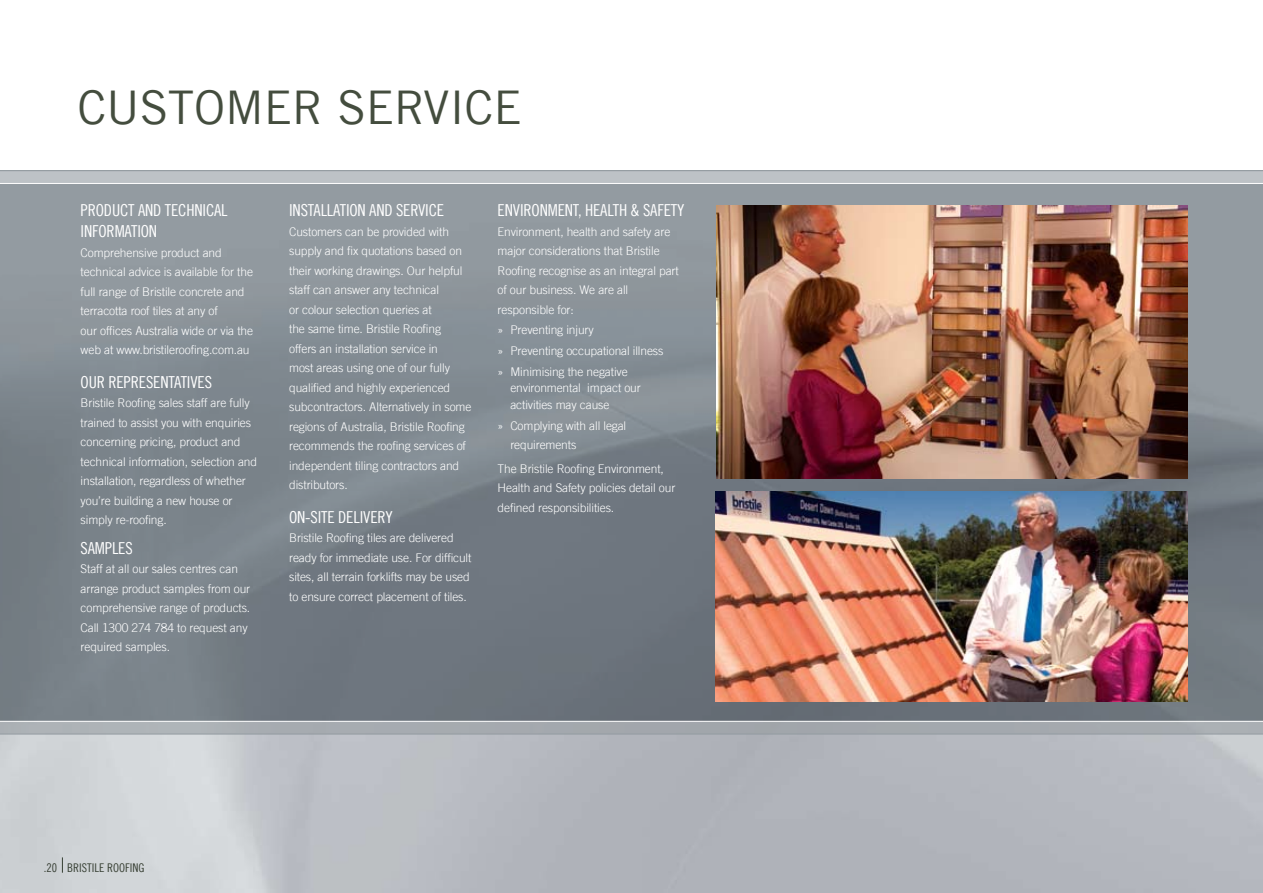
<style>
.page{position:relative;width:1263px;height:893px;background:#fff}
.page>*{position:absolute;margin:0;border:0;box-sizing:border-box;transform-origin:0 0}
.t1{font:46.5px "Trade Gothic LT";color:#444d3e}
.t2{font:16.5px/21px "Trade Gothic LT Cond Eighteen";letter-spacing:-.01em;color:#fff}
.t3{font:300 12px/19.5px "Trade Gothic LT";letter-spacing:-.01em;color:#fff}
.t4{font:12px "Trade Gothic LT Cond Eighteen";color:#444d3e}
</style>
<div class="page">
<img style="left:0;top:184px;width:1263px;height:709px">
<div style="left:0;top:721px;width:1263px;height:13px;background:#a5aaaf"></div>
<div style="left:0;top:171px;width:1263px;height:12px;background:#bdc2c6"></div>
<hr style="left:0;top:170px;width:1263px;height:1px;background:#939ba1">
<hr style="left:0;top:734px;width:1263px;height:1px;background:#939ba1">
<hr style="left:0;top:721px;width:1263px;height:1px;background:#fff">
<img style="left:717px;top:206px;width:471px;height:272px">
<img style="left:716px;top:491px;width:472px;height:211px">
<h1 class="t1" style="left:78px;top:79px;width:445px">CUSTOMER SERVICE</h1>
<h2 class="t2" style="left:81px;top:199px;width:148px">PRODUCT AND TECHNICAL<br>INFORMATION</h2>
<p class="t3" style="left:81px;top:242px;width:174px">Comprehensive product and technical advice is available for the full range of Bristile concrete and terracotta roof tiles at any of<br>our offices Australia wide or via the web at www.bristileroofing.com.au</p>
<h2 class="t2" style="left:81px;top:371px;width:133px">OUR REPRESENTATIVES</h2>
<p class="t3" style="left:81px;top:393px;width:178px">Bristile Roofing sales staff are fully trained to assist you with enquiries concerning pricing, product and technical information, selection and installation, regardless of whether you’re building a new house or simply re-roofing.</p>
<h2 class="t2" style="left:81px;top:537px;width:54px">SAMPLES</h2>
<p class="t3" style="left:81px;top:559px;width:171px">Staff at all our sales centres can arrange product samples from our comprehensive range of products.<br>Call 1300 274 784 to request any required samples.</p>
<h2 class="t2" style="left:289px;top:199px;width:157px">INSTALLATION AND SERVICE</h2>
<p class="t3" style="left:289px;top:221px;width:184px">Customers can be provided with supply and fix quotations based on their working drawings. Our helpful staff can answer any technical<br>or colour selection queries at<br>the same time. Bristile Roofing<br>offers an installation service in<br>most areas using one of our fully qualified and highly experienced subcontractors. Alternatively in some regions of Australia, Bristile Roofing recommends the roofing services of independent tiling contractors and distributors.</p>
<h2 class="t2" style="left:289px;top:506px;width:105px">ON-SITE DELIVERY</h2>
<p class="t3" style="left:289px;top:528px;width:184px">Bristile Roofing tiles are delivered ready for immediate use. For difficult sites, all terrain forklifts may be used to ensure correct placement of tiles.</p>
<h2 class="t2" style="left:498px;top:199px;width:188px">ENVIRONMENT, HEALTH &amp; SAFETY</h2>
<p class="t3" style="left:498px;top:221px;width:183px">Environment, health and safety are major considerations that Bristile<br>Roofing recognise as an integral part of our business. We are all responsible for:</p>
<p class="t3" style="left:498px;top:319px;width:167px;line-height:20.7px">» Preventing injury<br>» Preventing occupational illness » Minimising the negative</p>
<p class="t3" style="left:510px;top:380px;width:132px;line-height:16.5px">environmental impact our activities may cause</p>
<p class="t3" style="left:510px;top:415px;width:117px;text-indent:-13px">» Complying with all legal requirements</p>
<p class="t3" style="left:498px;top:459px;width:179px">The Bristile Roofing Environment,<br>Health and Safety policies detail our defined responsibilities.</p>
<p class="t4" style="left:44px;top:860px;width:102px">.20 BRISTILE ROOFING</p>
</div>
